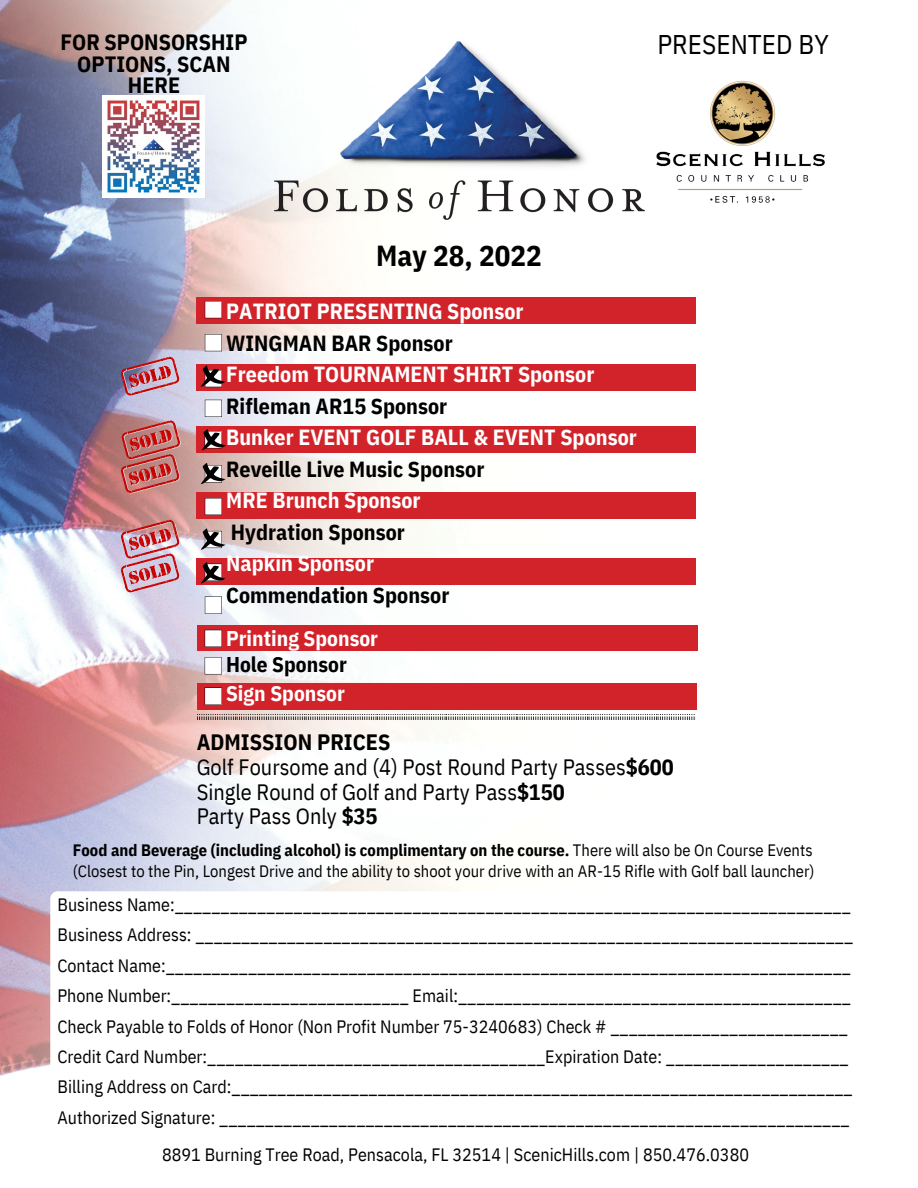
<style>
.page{position:relative;width:918px;height:1188px;background:#fff}
.page>*{position:absolute;margin:0;border:0;box-sizing:border-box;transform-origin:0 0}
.t1{font:700 28.95px "IBM Plex Sans Cond";color:#000}
.t2{font:27px "IBM Plex Sans Cond";color:#000}
.t3{font:22.2px/24.8px "IBM Plex Sans Cond";color:#000}
.t4{font:700 22.2px "IBM Plex Sans Cond";color:#000}
.t5{font:700 22.05px/21.3px "IBM Plex Sans Cond";color:#000;text-align:center}
.t6{font:700 21.9px/31.5px "IBM Plex Sans Cond";color:#fff}
.t7{font:700 21.9px "IBM Plex Sans Cond";color:#000}
.t8{font:700 21.3px/25.8px "IBM Plex Sans Cond";color:#fff}
.t9{font:17.85px/30.3px "IBM Plex Sans Cond";color:#000}
.t10{font:16.5px/20.2px "IBM Plex Sans Cond";color:#000}
.s1{color:#000}
.s2{font-weight:700}
</style>
<div class="page">
<img style="left:0;top:0;width:698px;height:1076px">
<div style="left:197px;top:625px;width:500px;height:26px;background:#d2232a"></div>
<div style="left:196px;top:426px;width:500px;height:26px;background:#d2232a"></div>
<svg style="left:205px;top:597px;width:17px;height:17px"></svg>
<svg style="left:205px;top:334px;width:17px;height:17px"></svg>
<svg style="left:205px;top:400px;width:17px;height:17px"></svg>
<div style="left:196px;top:298px;width:500px;height:26px;background:#d2232a"></div>
<svg style="left:205px;top:301px;width:17px;height:17px"></svg>
<div style="left:196px;top:493px;width:500px;height:26px;background:#d2232a"></div>
<svg style="left:205px;top:498px;width:17px;height:17px"></svg>
<div style="left:196px;top:558px;width:500px;height:26px;background:#d2232a"></div>
<div style="left:196px;top:365px;width:500px;height:26px;background:#d2232a"></div>
<img style="left:197px;top:715px;width:499px;height:4px">
<img style="left:103px;top:96px;width:102px;height:102px">
<svg style="left:205px;top:657px;width:17px;height:17px"></svg>
<svg style="left:205px;top:630px;width:17px;height:17px"></svg>
<div style="left:197px;top:683px;width:500px;height:26px;background:#d2232a"></div>
<svg style="left:205px;top:687px;width:17px;height:18px"></svg>
<img style="left:256px;top:0;width:406px;height:256px">
<img style="left:651px;top:75px;width:174px;height:138px">
<svg style="left:50px;top:891px;width:648px;height:185px"></svg>
<svg style="left:120px;top:357px;width:60px;height:39px;background:#b38197"></svg>
<svg style="left:201px;top:365px;width:25px;height:22px"></svg>
<svg style="left:202px;top:429px;width:24px;height:21px"></svg>
<svg style="left:120px;top:420px;width:61px;height:73px;background:#c26a68"></svg>
<svg style="left:201px;top:463px;width:25px;height:21px"></svg>
<svg style="left:201px;top:528px;width:25px;height:22px"></svg>
<svg style="left:120px;top:520px;width:60px;height:73px;background:#cf909b"></svg>
<svg style="left:201px;top:562px;width:25px;height:21px"></svg>
<p class="t5" style="left:60px;top:32px;width:189px">FOR SPONSORSHIP<br>OPTIONS, SCAN<br>HERE</p>
<p class="t2" style="left:657px;top:26px;width:173px">PRESENTED BY</p>
<p class="t1" style="left:376px;top:236px;width:167px">May 28, 2022</p>
<p class="t6" style="left:226px;top:295px;width:299px">PATRIOT PRESENTING Sponsor</p>
<p class="t7" style="left:226px;top:328px;width:228px">WINGMAN BAR Sponsor</p>
<p class="t6" style="left:226px;top:358px;width:370px">Freedom TOURNAMENT SHIRT Sponsor<br><span class="s1">Rifleman AR15 Sponsor</span></p>
<p class="t6" style="left:226px;top:421px;width:412px">Bunker EVENT GOLF BALL &amp; EVENT Sponsor<br><span class="s1">Reveille Live Music Sponsor</span></p>
<p class="t6" style="left:226px;top:484px;width:196px">MRE Brunch Sponsor</p>
<p class="t7" style="left:231px;top:517px;width:175px">Hydration Sponsor</p>
<p class="t6" style="left:226px;top:547px;width:149px">Napkin Sponsor</p>
<p class="t7" style="left:226px;top:580px;width:225px">Commendation Sponsor</p>
<p class="t8" style="left:226px;top:625px;width:154px">Printing Sponsor<br><span class="s1">Hole Sponsor</span></p>
<p class="t8" style="left:226px;top:680px;width:120px">Sign Sponsor</p>
<p class="t4" style="left:197px;top:727px;width:195px">ADMISSION PRICES</p>
<p class="t3" style="left:197px;top:754px;width:479px">Golf Foursome and (4) Post Round Party Passes<span class="s2">$600<br></span>Single Round of Golf and Party Pass<span class="s2">$150<br></span>Party Pass Only <span class="s2">$35</span></p>
<p class="t10" style="left:73px;top:840px;width:743px"><span class="s2">Food and Beverage (including alcohol) is complimentary on the course.</span> There will also be On Course Events (Closest to the Pin, Longest Drive and the ability to shoot your drive with an AR-15 Rifle with Golf ball launcher)</p>
<p class="t9" style="left:57px;top:889px;width:797px">Business Name:__________________________________________________________________________ Business Address: ________________________________________________________________________ Contact Name:___________________________________________________________________________ Phone Number:__________________________ Email:___________________________________________ Check Payable to Folds of Honor (Non Profit Number 75-3240683) Check # __________________________ Credit Card Number:_____________________________________Expiration Date: ____________________ Billing Address on Card:____________________________________________________________________ Authorized Signature: _____________________________________________________________________</p>
<p class="t9" style="left:162px;top:1139px;width:589px">8891 Burning Tree Road, Pensacola, FL 32514 | ScenicHills.com | 850.476.0380</p>
</div>
